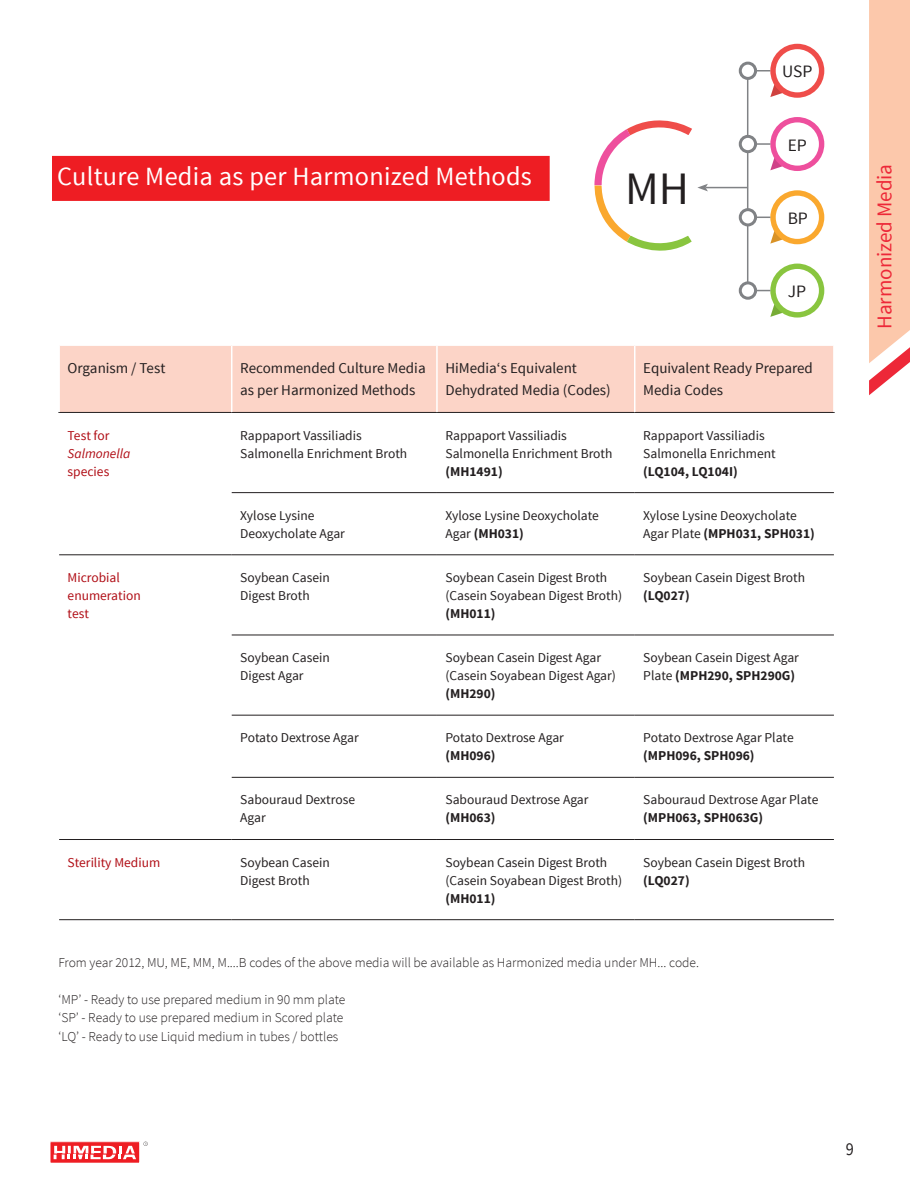
<style>
.page{position:relative;width:910px;height:1195px;background:#fff}
.page>*{position:absolute;margin:0;border:0;box-sizing:border-box;transform-origin:0 0}
.t1{font:46.35px "Source Sans Pro";color:#231f20}
.Heading{font:26.25px "Source Sans Pro";letter-spacing:.01em;color:#fff}
.t2{font:21px "Source Sans Pro";color:#ed2838}
.t3{font:18px "Source Sans Pro";color:#231f20;scale:.9 1}
.t4{font:17.4px "Source Sans Pro";color:#231f20}
.Table_Sub-Heading{font:15px/22px "Source Sans Pro";color:#231f20}
.Price{font:13.5px/18px "Source Sans Pro";color:#231f20}
.Intro{font:300 13.5px "Source Sans Pro";color:#231f20}
.Price-2{font:13.5px "Source Sans Pro";color:#b00d15}
.Price-3{font:700 13.5px "Source Sans Pro";color:#231f20}
.Price-4{font:italic 13.5px "Source Sans Pro";color:#b00d15}
.s1{font-weight:700}
</style>
<div class="page">
<div style="left:50px;top:1141px;width:90px;height:22px;background:#ee1d23"></div>
<div style="left:50px;top:1141px;width:90px;height:22px;border:1px solid #fff"></div>
<svg style="left:54px;top:1145px;width:82px;height:14px"></svg>
<svg style="left:143px;top:1141px;width:5px;height:4px"></svg>
<div style="left:52px;top:156px;width:497px;height:45px;background:#ee1d23"></div>
<div style="left:60px;top:346px;width:773px;height:66px;background:#fcd4c7"></div>
<hr style="left:232px;top:492px;width:205px;height:1px;background:#231f20">
<hr style="left:437px;top:492px;width:198px;height:1px;background:#231f20">
<hr style="left:635px;top:492px;width:199px;height:1px;background:#231f20">
<hr style="left:59px;top:554px;width:173px;height:1px;background:#231f20">
<hr style="left:232px;top:554px;width:205px;height:1px;background:#231f20">
<hr style="left:437px;top:554px;width:198px;height:1px;background:#231f20">
<hr style="left:635px;top:554px;width:199px;height:1px;background:#231f20">
<hr style="left:232px;top:634px;width:205px;height:1px;background:#231f20">
<hr style="left:437px;top:634px;width:198px;height:1px;background:#231f20">
<hr style="left:635px;top:634px;width:199px;height:1px;background:#231f20">
<hr style="left:58px;top:412px;width:174px;height:1px;background:#231f20">
<hr style="left:232px;top:412px;width:205px;height:1px;background:#231f20">
<hr style="left:437px;top:412px;width:198px;height:1px;background:#231f20">
<hr style="left:635px;top:412px;width:199px;height:1px;background:#231f20">
<hr style="left:232px;top:714px;width:205px;height:1px;background:#231f20">
<hr style="left:437px;top:714px;width:198px;height:1px;background:#231f20">
<hr style="left:635px;top:714px;width:199px;height:1px;background:#231f20">
<hr style="left:232px;top:777px;width:205px;height:1px;background:#231f20">
<hr style="left:437px;top:777px;width:198px;height:1px;background:#231f20">
<hr style="left:635px;top:777px;width:199px;height:1px;background:#231f20">
<hr style="left:59px;top:839px;width:173px;height:1px;background:#231f20">
<hr style="left:232px;top:839px;width:205px;height:1px;background:#231f20">
<hr style="left:437px;top:839px;width:198px;height:1px;background:#231f20">
<hr style="left:635px;top:839px;width:199px;height:1px;background:#231f20">
<hr style="left:59px;top:919px;width:173px;height:1px;background:#231f20">
<hr style="left:232px;top:919px;width:205px;height:1px;background:#231f20">
<hr style="left:437px;top:919px;width:198px;height:1px;background:#231f20">
<hr style="left:635px;top:919px;width:199px;height:1px;background:#231f20">
<hr style="left:231px;top:346px;width:1px;height:66px;background:#fff">
<hr style="left:436px;top:346px;width:2px;height:66px;background:#fff">
<hr style="left:634px;top:346px;width:1px;height:66px;background:#fff">
<svg style="left:770px;top:157px;width:12px;height:13px"></svg>
<div style="left:770px;top:117px;width:54px;height:54px;background:#ee4f9d;border-radius:50%"></div>
<div style="left:775px;top:122px;width:44px;height:44px;background:#fff;border-radius:50%"></div>
<svg style="left:770px;top:232px;width:12px;height:11px"></svg>
<div style="left:770px;top:190px;width:54px;height:54px;background:#faa82e;border-radius:50%"></div>
<div style="left:775px;top:196px;width:44px;height:43px;background:#fff;border-radius:50%"></div>
<svg style="left:770px;top:305px;width:12px;height:12px"></svg>
<div style="left:770px;top:263px;width:54px;height:54px;background:#89c53f;border-radius:50%"></div>
<div style="left:775px;top:269px;width:44px;height:43px;background:#fff;border-radius:50%"></div>
<hr style="left:747px;top:71px;width:1px;height:219px;background:#808285">
<hr style="left:705px;top:187px;width:43px;height:1px;background:#808285">
<svg style="left:594px;top:120px;width:131px;height:131px"></svg>
<svg style="left:757px;top:70px;width:13px;height:1px"></svg>
<hr style="left:750px;top:143px;width:20px;height:2px;background:#808285">
<hr style="left:750px;top:216px;width:20px;height:2px;background:#808285">
<svg style="left:757px;top:290px;width:13px;height:1px"></svg>
<div style="left:740px;top:63px;width:15px;height:15px;background:#fff;border-radius:50%"></div>
<div style="left:738px;top:62px;width:19px;height:18px;border:3px solid #808285;border-radius:50%"></div>
<div style="left:740px;top:136px;width:15px;height:16px;background:#fff;border-radius:50%"></div>
<div style="left:738px;top:135px;width:19px;height:18px;border:3px solid #808285;border-radius:50%"></div>
<div style="left:740px;top:210px;width:15px;height:15px;background:#fff;border-radius:50%"></div>
<div style="left:738px;top:208px;width:19px;height:18px;border:3px solid #808285;border-radius:50%"></div>
<svg style="left:740px;top:283px;width:15px;height:15px"></svg>
<div style="left:738px;top:281px;width:19px;height:19px;border:3px solid #808285;border-radius:50%"></div>
<svg style="left:770px;top:86px;width:12px;height:11px"></svg>
<div style="left:770px;top:44px;width:54px;height:54px;background:#ef4d4a;border-radius:50%"></div>
<div style="left:775px;top:49px;width:44px;height:43px;background:#fff;border-radius:50%"></div>
<svg style="left:869px;top:0;width:41px;height:395px;background:#fbc6ad"></svg>
<p class="t4" style="left:782px;top:61px;width:32px">USP</p>
<p class="Heading" style="left:57px;top:160px;width:476px">Culture Media as per Harmonized Methods</p>
<p class="t1" style="left:625px;top:159px;width:65px">MH</p>
<p class="t4" style="left:787px;top:134px;width:21px">EP</p>
<p class="t4" style="left:787px;top:207px;width:22px">BP</p>
<p class="t4" style="left:787px;top:280px;width:20px">JP</p>
<p class="Table_Sub-Heading" style="left:68px;top:357px;width:99px">Organism / Test</p>
<p class="Table_Sub-Heading" style="left:240px;top:357px;width:187px">Recommended Culture Media as per Harmonized Methods</p>
<p class="Table_Sub-Heading" style="left:445px;top:357px;width:167px">HiMedia‘s Equivalent<br>Dehydrated Media (Codes)</p>
<p class="Table_Sub-Heading" style="left:643px;top:357px;width:171px">Equivalent Ready Prepared<br>Media Codes</p>
<p class="Price-2" style="left:68px;top:427px;width:43px">Test for</p>
<p class="Price-4" style="left:68px;top:445px;width:64px">Salmonella</p>
<p class="Price-2" style="left:68px;top:463px;width:43px">species</p>
<p class="Price" style="left:445px;top:426px;width:168px">Rappaport Vassiliadis<br>Salmonella Enrichment Broth <span class="s1">(MH1491)</span></p>
<p class="Price" style="left:643px;top:426px;width:134px">Rappaport Vassiliadis<br>Salmonella Enrichment <span class="s1">(LQ104, LQ104I)</span></p>
<p class="Price" style="left:240px;top:426px;width:123px">Rappaport Vassiliadis</p>
<p class="Price" style="left:240px;top:444px;width:168px">Salmonella Enrichment Broth</p>
<p class="Price-2" style="left:68px;top:569px;width:54px">Microbial</p>
<p class="Price-2" style="left:68px;top:587px;width:75px">enumeration</p>
<p class="Price-2" style="left:68px;top:605px;width:23px">test</p>
<p class="Price" style="left:240px;top:506px;width:106px">Xylose Lysine<br>Deoxycholate Agar</p>
<p class="Price" style="left:445px;top:506px;width:155px">Xylose Lysine Deoxycholate<br>Agar <span class="s1">(MH031)</span></p>
<p class="Price" style="left:643px;top:506px;width:173px">Xylose Lysine Deoxycholate<br>Agar Plate <span class="s1">(MPH031, SPH031)</span></p>
<p class="Price" style="left:240px;top:568px;width:91px">Soybean Casein<br>Digest Broth</p>
<p class="Price" style="left:445px;top:568px;width:178px">Soybean Casein Digest Broth (Casein Soyabean Digest Broth) <span class="s1">(MH011)</span></p>
<p class="Price" style="left:643px;top:568px;width:163px">Soybean Casein Digest Broth <span class="s1">(LQ027)</span></p>
<p class="Price" style="left:240px;top:648px;width:91px">Soybean Casein<br>Digest Agar</p>
<p class="Price" style="left:445px;top:648px;width:172px">Soybean Casein Digest Agar (Casein Soyabean Digest Agar) <span class="s1">(MH290)</span></p>
<p class="Price" style="left:643px;top:648px;width:157px">Soybean Casein Digest Agar<br>Plate <span class="s1">(MPH290, SPH290G)</span></p>
<p class="Price" style="left:240px;top:729px;width:120px">Potato Dextrose Agar</p>
<p class="Price" style="left:445px;top:729px;width:120px">Potato Dextrose Agar</p>
<p class="Price-3" style="left:445px;top:747px;width:52px">(MH096)</p>
<p class="Price" style="left:643px;top:729px;width:152px">Potato Dextrose Agar Plate <span class="s1">(MPH096, SPH096)</span></p>
<p class="Price" style="left:240px;top:791px;width:116px">Sabouraud Dextrose</p>
<p class="Price" style="left:240px;top:809px;width:27px">Agar</p>
<p class="Price" style="left:445px;top:791px;width:145px">Sabouraud Dextrose Agar</p>
<p class="Price-3" style="left:445px;top:809px;width:52px">(MH063)</p>
<p class="Price" style="left:643px;top:791px;width:177px">Sabouraud Dextrose Agar Plate</p>
<p class="Price-3" style="left:643px;top:809px;width:121px">(MPH063, SPH063G)</p>
<p class="Price-2" style="left:68px;top:853px;width:94px">Sterility Medium</p>
<p class="Price" style="left:240px;top:853px;width:91px">Soybean Casein<br>Digest Broth</p>
<p class="Price" style="left:445px;top:853px;width:178px">Soybean Casein Digest Broth (Casein Soyabean Digest Broth) <span class="s1">(MH011)</span></p>
<p class="Price" style="left:643px;top:853px;width:163px">Soybean Casein Digest Broth <span class="s1">(LQ027)</span></p>
<p class="Intro" style="left:58px;top:954px;width:642px">From year 2012, MU, ME, MM, M....B codes of the above media will be available as Harmonized media under MH... code.</p>
<p class="Intro" style="left:58px;top:991px;width:288px">‘MP’ - Ready to use prepared medium in 90 mm plate</p>
<p class="Intro" style="left:58px;top:1009px;width:287px">‘SP’ - Ready to use prepared medium in Scored plate</p>
<p class="Intro" style="left:58px;top:1027px;width:281px">‘LQ’ - Ready to use Liquid medium in tubes / bottles</p>
<h3 class="t2" style="left:871px;top:329px;width:167px;rotate:-90deg">Harmonized Media</h3>
<h3 class="t3" style="left:845px;top:1137px;width:10px">9</h3>
</div>
